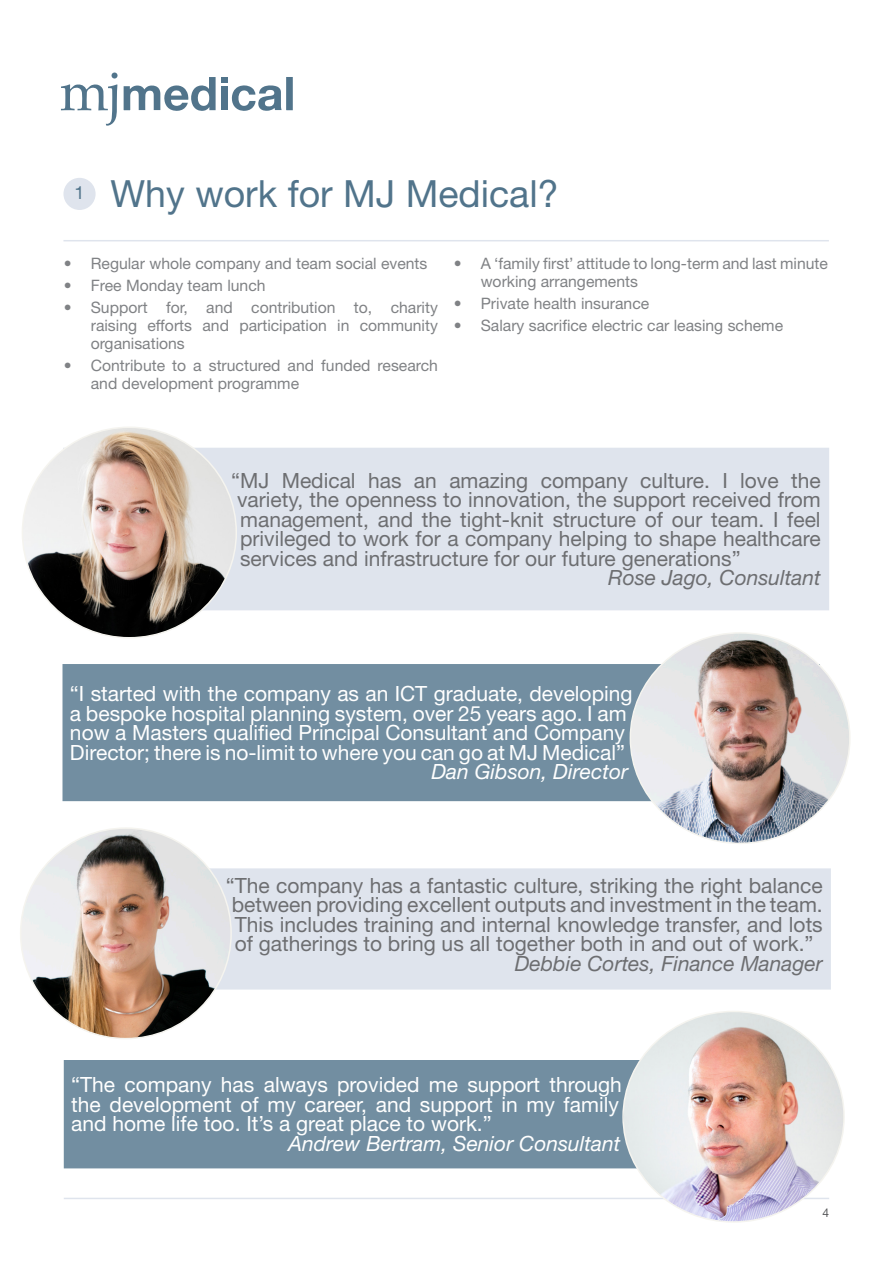
<style>
.page{position:relative;width:893px;height:1263px;background:#fff}
.page>*{position:absolute;margin:0;border:0;box-sizing:border-box;transform-origin:0 0}
.t1{font:37.5px "Helvetica Neue LT Std";color:#51748b}
.t2{font:21px/19.5px "Helvetica Neue LT Std";color:#6d6e71;text-align:justify}
.t3{font:21px/19.5px "Helvetica Neue LT Std";color:#fff}
.t4{font:italic 21px "Helvetica Neue LT Std";color:#fff}
.t5{font:italic 21px "Helvetica Neue LT Std";color:#6d6e71}
.t6{font:18px "Helvetica Neue LT Std";color:#51748b}
.t7{font:15.75px/18px "Helvetica Neue LT Std";color:#808285}
.t8{font:12px "Helvetica Neue LT Std";color:#57585a}
</style>
<div class="page">
<hr style="left:64px;top:1198px;width:765px;height:1px;background:#dfe4ed">
<svg style="left:124px;top:77px;width:169px;height:34px"></svg>
<svg style="left:61px;top:73px;width:57px;height:53px"></svg>
<div style="left:66px;top:668px;width:750px;height:129px;background:#728ea1"></div>
<div style="left:62px;top:664px;width:758px;height:137px;border:8px solid #51748b"></div>
<img style="left:630px;top:635px;width:218px;height:206px">
<div style="left:67px;top:451px;width:758px;height:156px;background:#dfe4ed"></div>
<div style="left:63px;top:448px;width:766px;height:162px;border:8px solid #dfe4ed"></div>
<img style="left:22px;top:429px;width:214px;height:209px">
<div style="left:68px;top:1064px;width:748px;height:101px;background:#728ea1"></div>
<div style="left:64px;top:1060px;width:756px;height:108px;border:8px solid #51748b"></div>
<img style="left:624px;top:1011px;width:218px;height:209px">
<div style="left:46px;top:872px;width:781px;height:114px;background:#dfe4ed"></div>
<div style="left:43px;top:868px;width:788px;height:121px;border:8px solid #dfe4ed"></div>
<img style="left:21px;top:828px;width:210px;height:210px;border-radius:105px">
<hr style="left:63px;top:240px;width:766px;height:1px;background:#dfe4ed">
<div style="left:64px;top:179px;width:31px;height:30px;background:#dfe4ed;border-radius:50%"></div>
<div style="left:63px;top:178px;width:33px;height:32px;border:2px solid #dfe4ed;border-radius:50%"></div>
<p class="t6" style="left:75px;top:182px;width:12px">1</p>
<p class="t1" style="left:111px;top:171px;width:449px">Why work for MJ Medical?</p>
<p class="t7" style="left:64px;top:254px;width:365px">• Regular whole company and team social events</p>
<p class="t7" style="left:64px;top:276px;width:203px">• Free Monday team lunch</p>
<p class="t7" style="left:91px;top:298px;width:349px;text-align:justify;text-indent:-27px">• Support for, and contribution to, charity raising efforts and participation in community organisations</p>
<p class="t7" style="left:91px;top:356px;width:349px;text-indent:-27px">• Contribute to a structured and funded research and development programme</p>
<p class="t7" style="left:481px;top:254px;width:349px;text-indent:-27px">• A ‘family first’ attitude to long-term and last minute working arrangements</p>
<p class="t7" style="left:454px;top:294px;width:197px">• Private health insurance</p>
<p class="t7" style="left:454px;top:316px;width:331px">• Salary sacrifice electric car leasing scheme</p>
<p class="t2" style="left:231px;top:470px;width:591px">“MJ Medical has an amazing company culture. I love the variety, the openness to innovation, the support received from management, and the tight-knit structure of our team. I feel privileged to work for a company helping to shape healthcare services and infrastructure for our future generations”</p>
<p class="t5" style="left:608px;top:565px;width:214px">Rose Jago, Consultant</p>
<p class="t3" style="left:70px;top:684px;width:564px">“I started with the company as an ICT graduate, developing a bespoke hospital planning system, over 25 years ago. I am now a Masters qualified Principal Consultant and Company Director; there is no-limit to where you can go at MJ Medical”</p>
<p class="t4" style="left:431px;top:759px;width:198px">Dan Gibson, Director</p>
<p class="t2" style="left:226px;top:875px;width:599px">“The company has a fantastic culture, striking the right balance between providing excellent outputs and investment in the team.<br>This includes training and internal knowledge transfer, and lots of gatherings to bring us all together both in and out of work.”</p>
<p class="t5" style="left:515px;top:950px;width:310px">Debbie Cortes, Finance Manager</p>
<p class="t3" style="left:71px;top:1075px;width:552px">“The company has always provided me support through the development of my career, and support in my family and home life too. It’s a great place to work.”</p>
<p class="t4" style="left:288px;top:1131px;width:334px">Andrew Bertram, Senior Consultant</p>
<p class="t8" style="left:822px;top:1205px;width:8px">4</p>
</div>
